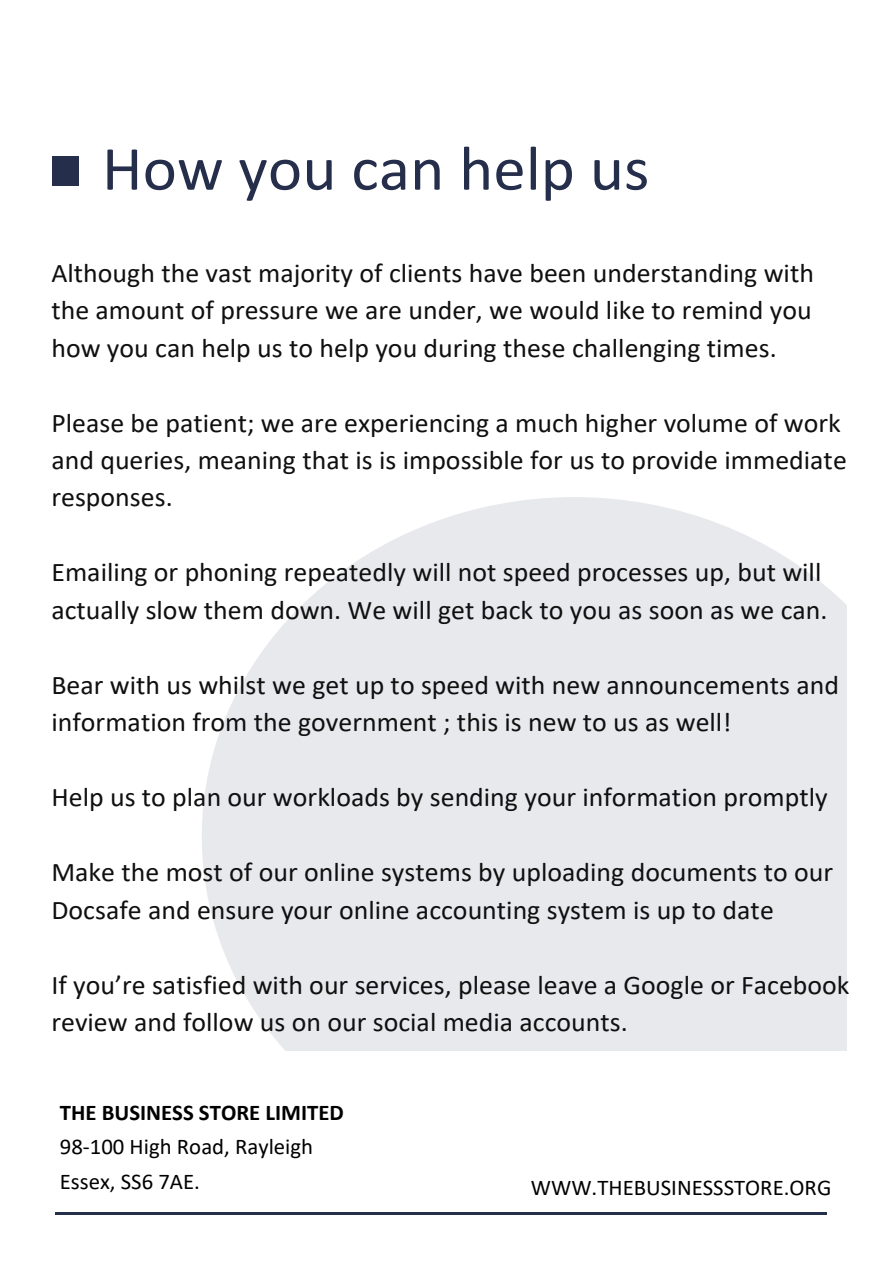
<style>
.page{position:relative;width:893px;height:1263px;background:#fff}
.page>*{position:absolute;margin:0;border:0;box-sizing:border-box;transform-origin:0 0}
.t1{font:63.15px "Calibri";color:#252e4b}
.t2{font:27px/37.5px "Calibri";color:#101010}
.t3{font:22.5px/34.3px "Calibri";color:#000}
.t4{font:700 22.5px "Calibri";color:#000}
</style>
<div class="page">
<hr style="left:55px;top:1212px;width:772px;height:2px;background:#252e4b">
<svg style="left:202px;top:497px;width:644px;height:553px;background:#eaebee"></svg>
<div style="left:52px;top:156px;width:27px;height:30px;background:#252e4b"></div>
<h1 class="t1" style="left:102px;top:142px;width:549px">How you can help us</h1>
<p class="t2" style="left:51px;top:256px;width:764px;text-align:justify">Although the vast majority of clients have been understanding with the amount of pressure we are under, we would like to remind you how you can help us to help you during these challenging times.</p>
<p class="t2" style="left:51px;top:406px;width:797px">Please be patient; we are experiencing a much higher volume of work and queries, meaning that is is impossible for us to provide immediate responses.</p>
<p class="t2" style="left:51px;top:556px;width:778px">Emailing or phoning repeatedly will not speed processes up, but will actually slow them down. We will get back to you as soon as we can.</p>
<p class="t2" style="left:51px;top:668px;width:789px">Bear with us whilst we get up to speed with new announcements and information from the government ; this is new to us as well!</p>
<p class="t2" style="left:51px;top:781px;width:778px">Help us to plan our workloads by sending your information promptly</p>
<p class="t2" style="left:51px;top:856px;width:783px">Make the most of our online systems by uploading documents to our<br>Docsafe and ensure your online accounting system is up to date</p>
<p class="t2" style="left:51px;top:968px;width:800px">If you’re satisfied with our services, please leave a Google or Facebook review and follow us on our social media accounts.</p>
<p class="t4" style="left:60px;top:1103px;width:286px">THE BUSINESS STORE LIMITED</p>
<p class="t3" style="left:60px;top:1131px;width:255px">98-100 High Road, Rayleigh<br>Essex, SS6 7AE.</p>
<p class="t3" style="left:531px;top:1172px;width:302px">WWW.THEBUSINESSSTORE.ORG</p>
</div>
